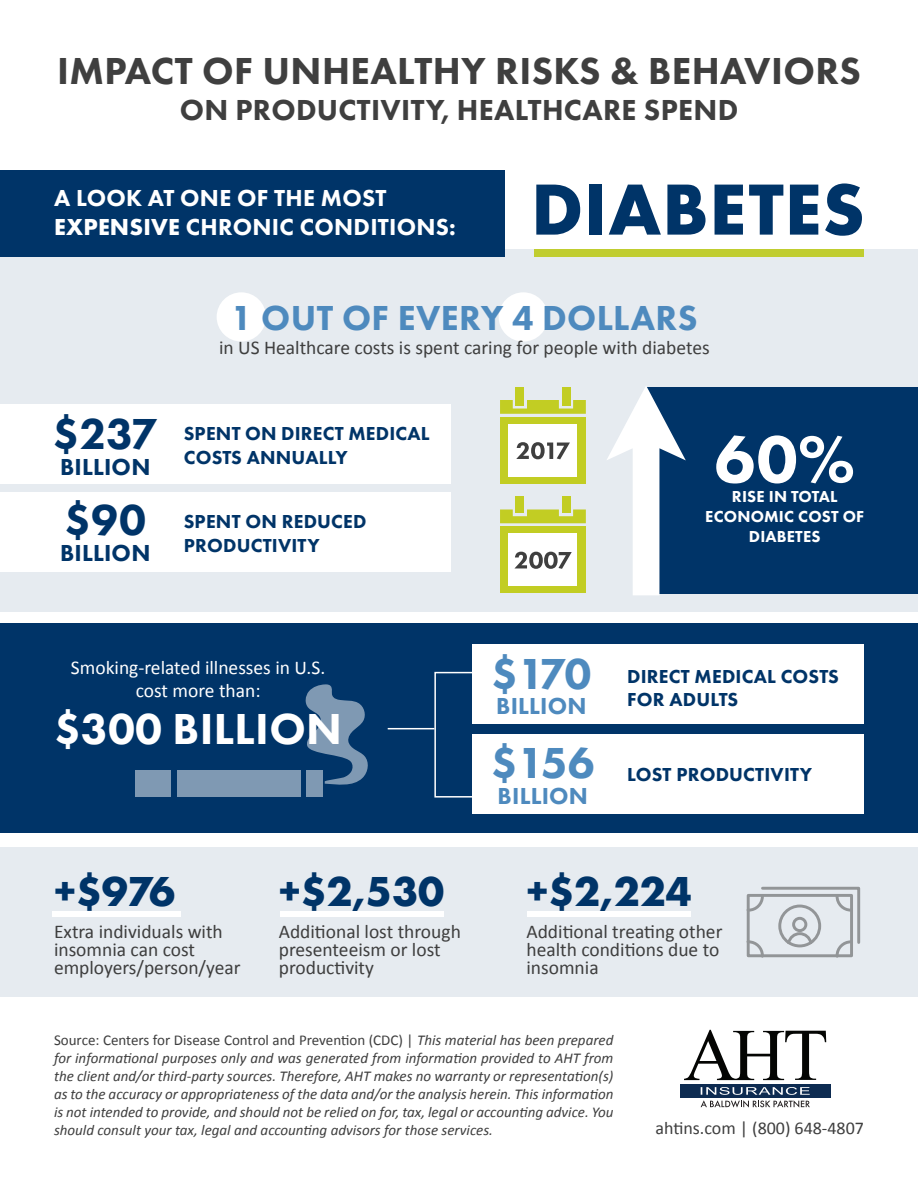
<style>
.page{position:relative;width:918px;height:1188px;background:#fff}
.page>*{position:absolute;margin:0;border:0;box-sizing:border-box;transform-origin:0 0}
.t1{font:700 75px "Futura PT";letter-spacing:.01em;color:#003468}
.t2{font:800 69px "Futura PT";color:#fff}
.t3{font:800 45px "Futura PT";letter-spacing:.01em;color:#fff}
.t4{font:800 45px "Futura PT";letter-spacing:-.07em;color:#4e8abe}
.t5{font:800 45px "Futura PT";color:#003468}
.t6{font:700 43.5px "Futura PT";color:#003468}
.t7{font:800 39px "Futura PT";letter-spacing:.01em;color:#3f3f3f}
.t8{font:800 36px "Futura PT";letter-spacing:.01em;color:#4e8abe}
.t9{font:800 30px "Futura PT";letter-spacing:.01em;color:#3f3f3f}
.t10{font:800 24px "Futura PT";letter-spacing:.01em;color:#fff}
.t11{font:800 24px "Futura PT";letter-spacing:.01em;color:#003468}
.t12{font:800 24px "Futura PT";letter-spacing:.01em;color:#4e8abe}
.t13{font:19.5px/18px "Calibri";color:#3e3e3e}
.t14{font:800 19.5px/23.4px "Futura PT";letter-spacing:.01em;color:#003468}
.t15{font:19.5px/23.4px "Calibri";color:#fff;text-align:center}
.t16{font:18px "Calibri";color:#3e3e3e}
.t17{font:800 16.5px/19.8px "Futura PT";letter-spacing:.01em;color:#fff;text-align:center}
.t18{font:italic 15px/18px "Calibri";color:#3e3e3e;text-align:justify}
.s1{font-weight:700}
.s2{font-style:normal}
</style>
<div class="page">
<div style="left:0;top:623px;width:918px;height:210px;background:#003468"></div>
<div style="left:0;top:249px;width:918px;height:362px;background:#e6ebf0"></div>
<div style="left:473px;top:735px;width:391px;height:79px;background:#fff"></div>
<div style="left:646px;top:388px;width:272px;height:206px;background:#003468"></div>
<div style="left:0;top:493px;width:450px;height:79px;background:#fff"></div>
<div style="left:0;top:405px;width:450px;height:79px;background:#fff"></div>
<div style="left:499px;top:292px;width:49px;height:50px;background:#fff;border-radius:50%"></div>
<div style="left:217px;top:292px;width:49px;height:50px;background:#fff;border-radius:50%"></div>
<div style="left:0;top:170px;width:504px;height:86px;background:#003468"></div>
<svg style="left:701px;top:1100px;width:109px;height:8px"></svg>
<img style="left:684px;top:1030px;width:142px;height:50px">
<div style="left:680px;top:1084px;width:150px;height:13px;background:#0d2b51"></div>
<img style="left:701px;top:1087px;width:109px;height:8px">
<div style="left:535px;top:249px;width:329px;height:7px;background:#c0cd30"></div>
<svg style="left:607px;top:386px;width:79px;height:209px"></svg>
<div style="left:500px;top:527px;width:86px;height:66px;background:#c2cd23"></div>
<div style="left:509px;top:534px;width:68px;height:52px;background:#fff"></div>
<svg style="left:514px;top:552px;width:58px;height:17px"></svg>
<div style="left:500px;top:417px;width:86px;height:66px;background:#c2cd23"></div>
<div style="left:509px;top:424px;width:68px;height:53px;background:#fff"></div>
<svg style="left:516px;top:442px;width:54px;height:17px"></svg>
<svg style="left:500px;top:400px;width:86px;height:14px"></svg>
<div style="left:516px;top:388px;width:8px;height:12px;background:#c2cd23"></div>
<div style="left:516px;top:400px;width:8px;height:5px;background:#c2cd23"></div>
<div style="left:562px;top:388px;width:8px;height:12px;background:#c2cd23"></div>
<div style="left:562px;top:400px;width:8px;height:5px;background:#c2cd23"></div>
<div style="left:516px;top:496px;width:8px;height:14px;background:#c2cd23"></div>
<div style="left:562px;top:496px;width:8px;height:14px;background:#c2cd23"></div>
<svg style="left:500px;top:510px;width:86px;height:13px"></svg>
<div style="left:473px;top:645px;width:391px;height:79px;background:#fff"></div>
<div style="left:434px;top:672px;width:40px;height:126px;border:2px solid #fff"></div>
<hr style="left:388px;top:728px;width:46px;height:1px;background:#fff">
<div style="left:135px;top:770px;width:36px;height:27px;background:#7f99b3"></div>
<div style="left:177px;top:770px;width:123px;height:27px;background:#7f99b3"></div>
<div style="left:306px;top:770px;width:17px;height:27px;background:#7f99b3"></div>
<svg style="left:305px;top:684px;width:63px;height:101px"></svg>
<div style="left:0;top:847px;width:918px;height:149px;background:#e6ebf0"></div>
<div style="left:52px;top:911px;width:129px;height:6px;background:#fff"></div>
<div style="left:280px;top:911px;width:163px;height:6px;background:#fff"></div>
<div style="left:528px;top:911px;width:163px;height:6px;background:#fff"></div>
<svg style="left:747px;top:887px;width:113px;height:71px"></svg>
<p class="t7" style="left:57px;top:46px;width:805px">IMPACT OF UNHEALTHY RISKS &amp; BEHAVIORS</p>
<p class="t9" style="left:180px;top:91px;width:560px">ON PRODUCTIVITY, HEALTHCARE SPEND</p>
<p class="t10" style="left:54px;top:183px;width:334px">A LOOK AT ONE OF THE MOST</p>
<p class="t10" style="left:54px;top:212px;width:403px"><span class="s1">EXPENSIVE</span> CHRONIC CONDITIONS:</p>
<p class="t1" style="left:531px;top:161px;width:335px">DIABETES</p>
<p class="t5" style="left:53px;top:406px;width:107px">$237</p>
<p class="t11" style="left:60px;top:452px;width:92px">BILLION</p>
<p class="t5" style="left:64px;top:492px;width:83px">$90</p>
<p class="t11" style="left:60px;top:538px;width:92px">BILLION</p>
<p class="t8" style="left:231px;top:295px;width:468px">1 OUT OF EVERY 4 DOLLARS</p>
<p class="t13" style="left:219px;top:338px;width:492px">in US Healthcare costs is spent caring for people with diabetes</p>
<p class="t14" style="left:184px;top:422px;width:247px">SPENT ON DIRECT MEDICAL<br>COSTS ANNUALLY</p>
<p class="t14" style="left:184px;top:510px;width:184px">SPENT ON REDUCED<br>PRODUCTIVITY</p>
<p class="t2" style="left:714px;top:416px;width:142px">60%</p>
<p class="t17" style="left:705px;top:487px;width:160px">RISE IN TOTAL<br>ECONOMIC COST OF<br>DIABETES</p>
<p class="t15" style="left:71px;top:655px;width:256px">Smoking-related illnesses in U.S. cost more than:</p>
<p class="t3" style="left:54px;top:701px;width:290px">$300 BILLION</p>
<p class="t6" style="left:54px;top:863px;width:123px">+$976</p>
<p class="t13" style="left:54px;top:922px;width:188px">Extra individuals with insomnia can cost employers/person/year</p>
<p class="t6" style="left:279px;top:863px;width:167px">+$2,530</p>
<p class="t13" style="left:279px;top:922px;width:184px">Additional lost through presenteeism or lost productivity</p>
<p class="t4" style="left:491px;top:646px;width:102px">$170</p>
<p class="t12" style="left:496px;top:691px;width:92px">BILLION</p>
<p class="t4" style="left:491px;top:735px;width:105px">$156</p>
<p class="t12" style="left:498px;top:781px;width:92px">BILLION</p>
<p class="t14" style="left:627px;top:665px;width:213px">DIRECT MEDICAL COSTS<br>FOR ADULTS</p>
<p class="t14" style="left:627px;top:763px;width:187px">LOST PRODUCTIVITY</p>
<p class="t6" style="left:526px;top:863px;width:167px">+$2,224</p>
<p class="t13" style="left:526px;top:922px;width:198px">Additional treating other health conditions due to insomnia</p>
<p class="t18" style="left:54px;top:1031px;width:561px"><span class="s2">Source: Centers for Disease Control and Prevention (CDC) |</span> This material has been prepared for informational purposes only and was generated from information provided to AHT from the client and/or third-party sources. Therefore, AHT makes no warranty or representation(s) as to the accuracy or appropriateness of the data and/or the analysis herein. This information is not intended to provide, and should not be relied on for, tax, legal or accounting advice. You should consult your tax, legal and accounting advisors for those services.</p>
<p class="t16" style="left:656px;top:1116px;width:210px">ahtins.com | (800) 648-4807</p>
</div>
